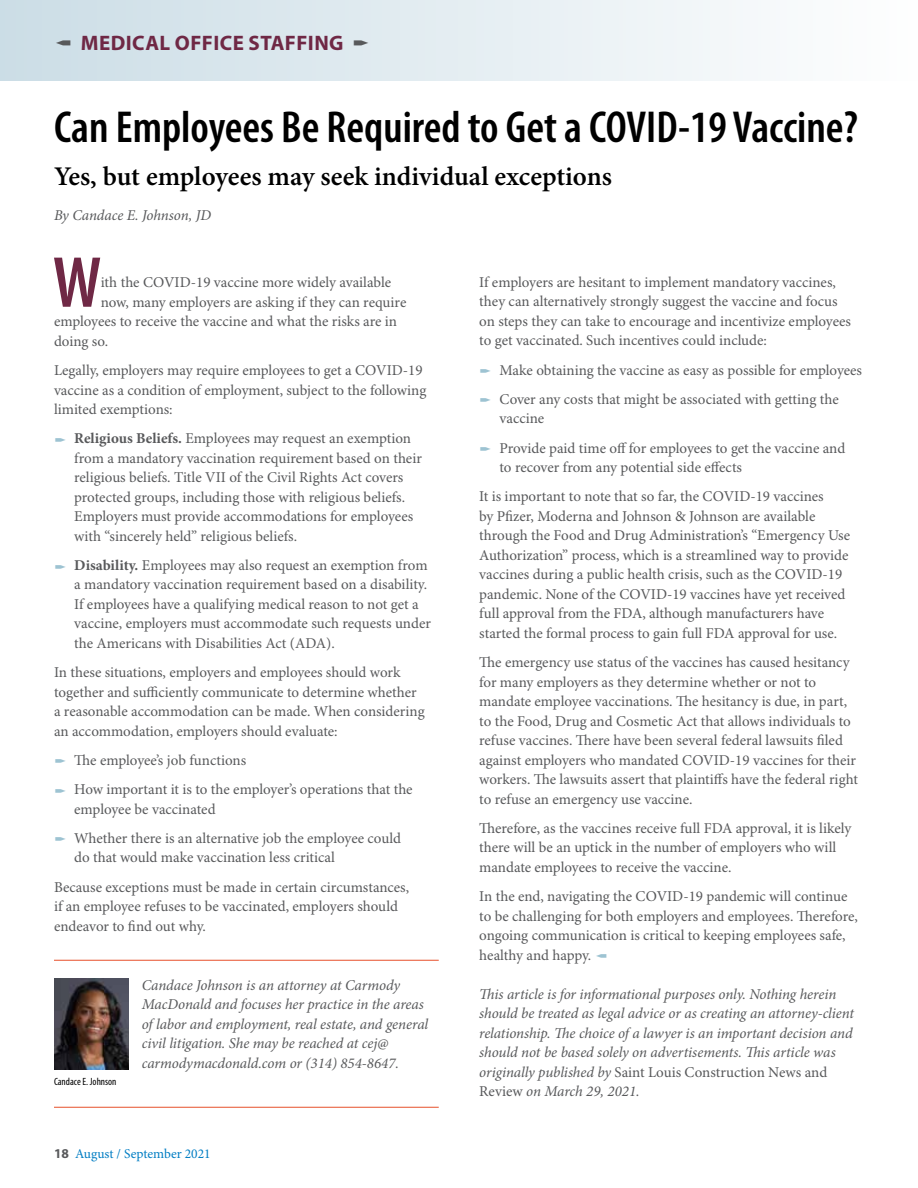
<style>
.page{position:relative;width:918px;height:1188px;background:#fff}
.page>*{position:absolute;margin:0;border:0;box-sizing:border-box;transform-origin:0 0}
.t1{font:600 condensed 72.9px "Myriad Pro";color:#6f2845}
.t2{font:600 condensed 45px "Myriad Pro";color:#000}
.t3{font:600 27px "Minion Pro";color:#000}
.t4{font:700 21px "Myriad Pro";letter-spacing:.02em;color:#6f2845}
.t5{font:15px/19.5px "Minion Pro";color:#58595b}
.t6{font:italic 15px/19.5px "Minion Pro";letter-spacing:-.005em;color:#58595b}
.t7{font:13.5px "Minion Pro";color:#007dc3}
.t8{font:condensed 10.5px "Myriad Pro";color:#000}
.s1{font-weight:700}
.s2{font-family:"Myriad Pro";font-weight:700;color:#58595b}
.s3{font-style:normal}
</style>
<div class="page">
<hr style="left:54px;top:960px;width:385px;height:1px;background:#e7502b">
<hr style="left:54px;top:1107px;width:385px;height:1px;background:#e7502b">
<img style="left:54px;top:978px;width:74px;height:91px">
<div style="left:0;top:0;width:918px;height:81px;background:linear-gradient(to right,#cbdde6,#fefefe)"></div>
<svg style="left:56px;top:40px;width:14px;height:5px"></svg>
<svg style="left:354px;top:40px;width:14px;height:5px"></svg>
<h3 class="t4" style="left:81px;top:31px;width:264px">MEDICAL OFFICE STAFFING</h3>
<h2 class="t2" style="left:54px;top:102px;width:806px">Can Employees Be Required to Get a COVID-19 Vaccine?</h2>
<h3 class="t3" style="left:54px;top:158px;width:559px">Yes, but employees may seek individual exceptions</h3>
<p class="t6" style="left:54px;top:205px;width:159px">By Candace E. Johnson, JD</p>
<h1 class="t1" style="left:53px;top:243px;width:50px">W</h1>
<p class="t5" style="left:101px;top:273px;width:292px">ith the COVID-19 vaccine more widely available</p>
<p class="t5" style="left:101px;top:293px;width:307px">now, many employers are asking if they can require</p>
<p class="t5" style="left:54px;top:312px;width:345px">employees to receive the vaccine and what the risks are in</p>
<p class="t5" style="left:54px;top:332px;width:56px">doing so.</p>
<p class="t5" style="left:54px;top:361px;width:374px">Legally, employers may require employees to get a COVID-19 vaccine as a condition of employment, subject to the following limited exemptions:</p>
<p class="t5" style="left:74px;top:429px;width:349px"><span class="s1">Religious Beliefs.</span> Employees may request an exemption from a mandatory vaccination requirement based on their religious beliefs. Title VII of the Civil Rights Act covers protected groups, including those with religious beliefs.<br>Employers must provide accommodations for employees with “sincerely held” religious beliefs.</p>
<p class="t5" style="left:74px;top:556px;width:358px"><span class="s1">Disability.</span> Employees may also request an exemption from a mandatory vaccination requirement based on a disability.<br>If employees have a qualifying medical reason to not get a vaccine, employers must accommodate such requests under the Americans with Disabilities Act (ADA).</p>
<p class="t5" style="left:54px;top:663px;width:372px">In these situations, employers and employees should work together and sufficiently communicate to determine whether a reasonable accommodation can be made. When considering an accommodation, employers should evaluate:</p>
<p class="t5" style="left:74px;top:746px;width:340px;line-height:29.2px">The employee’s job functions<br>How important it is to the employer’s operations that the</p>
<p class="t5" style="left:74px;top:795px;width:328px;line-height:29.2px">employee be vaccinated<br>Whether there is an alternative job the employee could</p>
<p class="t5" style="left:54px;top:844px;width:357px;line-height:29.2px;text-indent:20px">do that would make vaccination less critical<br>Because exceptions must be made in certain circumstances,</p>
<p class="t5" style="left:54px;top:897px;width:346px">if an employee refuses to be vaccinated, employers should endeavor to find out why.</p>
<p class="t8" style="left:54px;top:1076px;width:64px">Candace E. Johnson</p>
<p class="t6" style="left:142px;top:975px;width:288px">Candace Johnson is an attorney at Carmody MacDonald and focuses her practice in the areas of labor and employment, real estate, and general civil litigation. She may be reached at cej@ carmodymacdonald.com or (314) 854-8647.</p>
<p class="t7" style="left:54px;top:1145px;width:158px"><span class="s2">18</span> August / September 2021</p>
<p class="t5" style="left:479px;top:273px;width:373px">If employers are hesitant to implement mandatory vaccines, they can alternatively strongly suggest the vaccine and focus on steps they can take to encourage and incentivize employees to get vaccinated. Such incentives could include:</p>
<p class="t5" style="left:500px;top:356px;width:364px;line-height:29.2px">Make obtaining the vaccine as easy as possible for employees<br>Cover any costs that might be associated with getting the</p>
<p class="t5" style="left:500px;top:405px;width:347px;line-height:29.2px">vaccine<br>Provide paid time off for employees to get the vaccine and</p>
<p class="t5" style="left:479px;top:453px;width:346px;line-height:29.2px;text-indent:20px">to recover from any potential side effects<br>It is important to note that so far, the COVID-19 vaccines</p>
<p class="t5" style="left:479px;top:507px;width:373px">by Pfizer, Moderna and Johnson &amp; Johnson are available through the Food and Drug Administration’s “Emergency Use Authorization” process, which is a streamlined way to provide vaccines during a public health crisis, such as the COVID-19 pandemic. None of the COVID-19 vaccines have yet received full approval from the FDA, although manufacturers have started the formal process to gain full FDA approval for use.</p>
<p class="t5" style="left:479px;top:653px;width:380px">The emergency use status of the vaccines has caused hesitancy for many employers as they determine whether or not to mandate employee vaccinations. The hesitancy is due, in part, to the Food, Drug and Cosmetic Act that allows individuals to refuse vaccines. There have been several federal lawsuits filed against employers who mandated COVID-19 vaccines for their workers. The lawsuits assert that plaintiffs have the federal right to refuse an emergency use vaccine.</p>
<p class="t5" style="left:479px;top:819px;width:374px">Therefore, as the vaccines receive full FDA approval, it is likely there will be an uptick in the number of employers who will mandate employees to receive the vaccine.</p>
<p class="t5" style="left:479px;top:887px;width:380px">In the end, navigating the COVID-19 pandemic will continue to be challenging for both employers and employees. Therefore, ongoing communication is critical to keeping employees safe, healthy and happy.</p>
<p class="t6" style="left:479px;top:984px;width:376px">This article is for informational purposes only. Nothing herein should be treated as legal advice or as creating an attorney-client relationship. The choice of a lawyer is an important decision and should not be based solely on advertisements. This article was originally published by <span class="s3">Saint Louis Construction News and Review</span> on March 29, 2021.</p>
</div>
